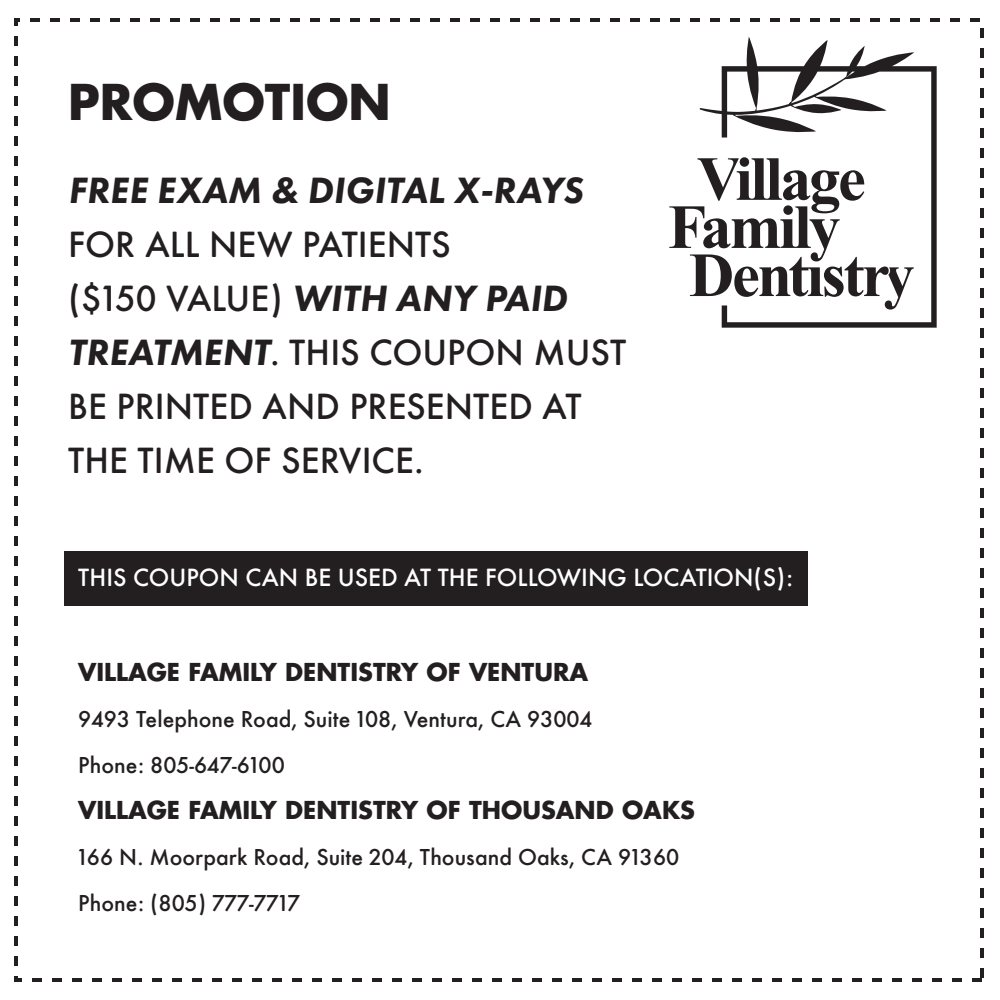
<style>
.page{position:relative;width:1000px;height:1000px;background:#fff}
.page>*{position:absolute;margin:0;border:0;box-sizing:border-box;transform-origin:0 0}
.t1{font:700 48px "Futura Std";color:#231f20}
.t2{font:500 38px/54px "Futura Round";color:#231f20}
.t3{font:italic 800 38px "Futura PT";color:#231f20}
.t4{font:500 26px "Futura Round";color:#fff}
.t5{font:500 24px/46px "Futura Round";color:#231f20}
.t6{font:700 24px "Futura Std";color:#231f20}
.s1{font-family:"Futura PT";font-weight:800;font-style:italic}
</style>
<div class="page">
<div style="left:64px;top:551px;width:744px;height:54px;background:#231f20"></div>
<svg style="left:669px;top:158px;width:30px;height:138px"></svg>
<svg style="left:699px;top:37px;width:238px;height:291px"></svg>
<div style="left:14px;top:18px;width:970px;height:964px;border:4px dashed #231f20"></div>
<h1 class="t1" style="left:68px;top:70px;width:324px">PROMOTION</h1>
<h2 class="t3" style="left:68px;top:167px;width:517px">FREE EXAM &amp; DIGITAL X-RAYS</h2>
<h2 class="t2" style="left:68px;top:214px;width:560px">FOR ALL NEW PATIENTS<br>($150 VALUE) <span class="s1">WITH ANY PAID<br>TREATMENT</span>. THIS COUPON MUST<br>BE PRINTED AND PRESENTED AT<br>THE TIME OF SERVICE.</h2>
<p class="t4" style="left:78px;top:558px;width:716px">THIS COUPON CAN BE USED AT THE FOLLOWING LOCATION(S):</p>
<p class="t6" style="left:78px;top:656px;width:511px">VILLAGE FAMILY DENTISTRY OF VENTURA</p>
<p class="t5" style="left:78px;top:695px;width:516px">9493 Telephone Road, Suite 108, Ventura, CA 93004<br>Phone: 805-647-6100</p>
<p class="t6" style="left:78px;top:794px;width:618px">VILLAGE FAMILY DENTISTRY OF THOUSAND OAKS</p>
<p class="t5" style="left:78px;top:833px;width:603px">166 N. Moorpark Road, Suite 204, Thousand Oaks, CA 91360<br>Phone: (805) 777-7717</p>
</div>
